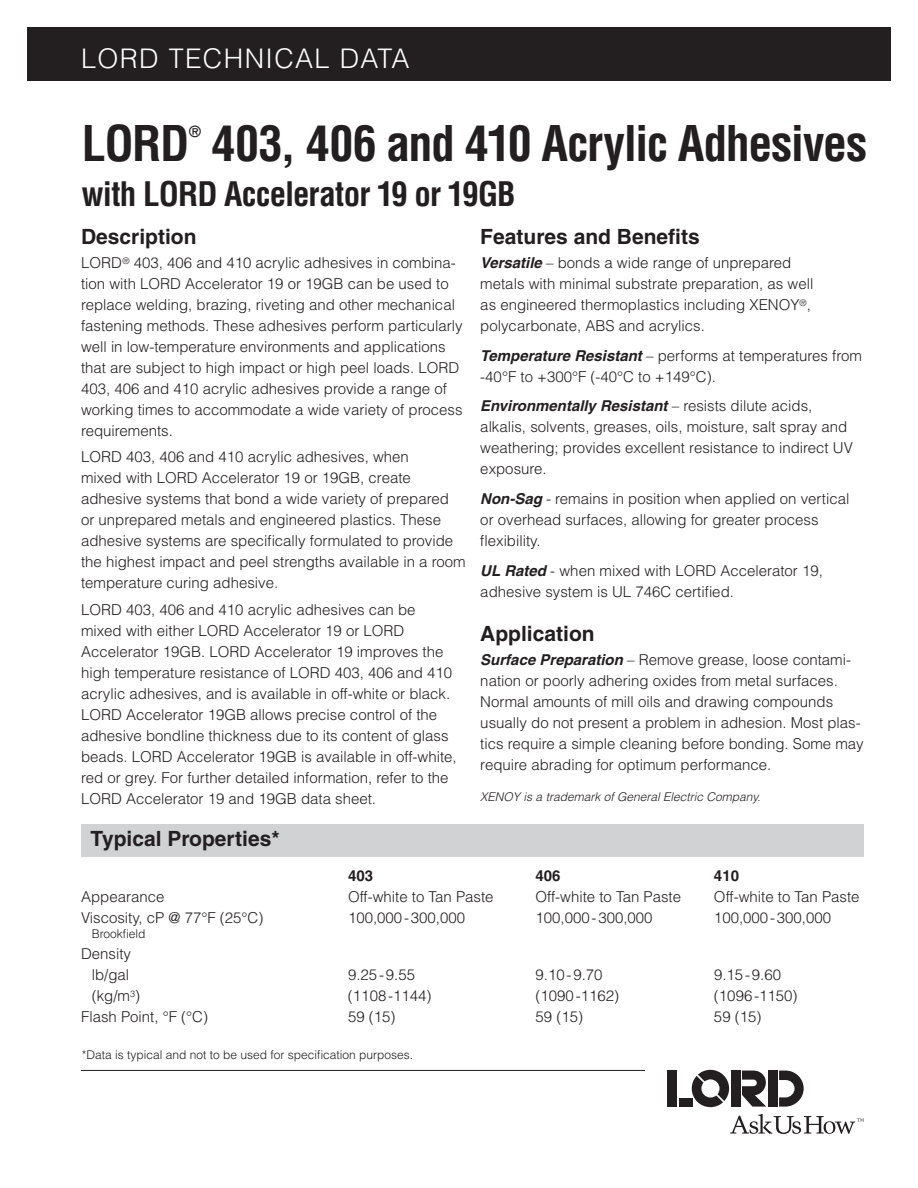
<style>
.page{position:relative;width:918px;height:1188px;background:#fff}
.page>*{position:absolute;margin:0;border:0;box-sizing:border-box;transform-origin:0 0}
.Headline{font:700 condensed 48px "Helvetica";letter-spacing:-.025em;color:#231f20}
.Subheadline{font:700 condensed 33px "Helvetica";letter-spacing:-.025em;color:#231f20}
.t1{font:300 27px "Helvetica";letter-spacing:.05em;color:#fff}
.Paragraph_Headline{font:700 21px "Helvetica";color:#231f20}
.Body_Copy{font:300 15px/21px "Helvetica";color:#231f20}
.Typical_Properties_T{font:300 15px "Helvetica";color:#231f20}
.Typical_Properties_T-2{font:700 15px "Helvetica";color:#231f20}
.Headline-2{font:700 condensed 15px "Helvetica";color:#231f20}
.Typical_Properties_T-3{font:300 12px "Helvetica";color:#231f20}
.Body_Copy_-_Trademar{font:italic 300 12px "Helvetica";color:#231f20}
.s1{font-weight:700;font-style:italic}
</style>
<div class="page">
<hr style="left:81px;top:1070px;width:564px;height:1px;background:#231f20">
<svg style="left:692px;top:1070px;width:37px;height:37px"></svg>
<div style="left:668px;top:1071px;width:9px;height:36px;background:#231f20"></div>
<div style="left:731px;top:1071px;width:9px;height:36px;background:#231f20"></div>
<div style="left:768px;top:1071px;width:9px;height:36px;background:#231f20"></div>
<svg style="left:742px;top:1071px;width:24px;height:36px"></svg>
<div style="left:679px;top:1098px;width:13px;height:9px;background:#231f20"></div>
<svg style="left:779px;top:1071px;width:25px;height:36px"></svg>
<svg style="left:730px;top:1114px;width:134px;height:20px"></svg>
<div style="left:27px;top:27px;width:864px;height:54px;background:#231f20"></div>
<div style="left:81px;top:824px;width:783px;height:33px;background:#d1d2d4"></div>
<h3 class="t1" style="left:82px;top:41px;width:330px">LORD TECHNICAL DATA</h3>
<p class="Headline" style="left:82px;top:115px;width:109px">LORD</p>
<p class="Headline-2" style="left:189px;top:122px;width:14px">®</p>
<p class="Headline" style="left:212px;top:115px;width:657px">403, 406 and 410 Acrylic Adhesives</p>
<p class="Subheadline" style="left:82px;top:174px;width:435px">with LORD Accelerator 19 or 19GB</p>
<p class="Paragraph_Headline" style="left:480px;top:224px;width:221px">Features and Benefits</p>
<p class="Body_Copy" style="left:480px;top:252px;width:335px"><span class="s1">Versatile</span> – bonds a wide range of unprepared metals with minimal substrate preparation, as well as engineered thermoplastics including XENOY<sup>®</sup>, polycarbonate, ABS and acrylics.</p>
<p class="Body_Copy" style="left:480px;top:344px;width:383px"><span class="s1">Temperature Resistant</span> – performs at temperatures from -40°F to +300°F (-40°C to +149°C).</p>
<p class="Body_Copy" style="left:480px;top:395px;width:374px"><span class="s1">Environmentally Resistant</span> – resists dilute acids, alkalis, solvents, greases, oils, moisture, salt spray and weathering; provides excellent resistance to indirect UV exposure.</p>
<p class="Body_Copy" style="left:480px;top:488px;width:371px"><span class="s1">Non-Sag</span> - remains in position when applied on vertical or overhead surfaces, allowing for greater process flexibility.</p>
<p class="Body_Copy" style="left:480px;top:559px;width:344px"><span class="s1">UL Rated</span> - when mixed with LORD Accelerator 19, adhesive system is UL 746C certified.</p>
<p class="Paragraph_Headline" style="left:480px;top:621px;width:116px">Application</p>
<p class="Body_Copy" style="left:480px;top:649px;width:385px"><span class="s1">Surface Preparation</span> – Remove grease, loose contami&shy;nation or poorly adhering oxides from metal surfaces.<br>Normal amounts of mill oils and drawing compounds usually do not present a problem in adhesion. Most plas&shy;tics require a simple cleaning before bonding. Some may require abrading for optimum performance.</p>
<p class="Paragraph_Headline" style="left:81px;top:224px;width:117px">Description</p>
<p class="Body_Copy" style="left:81px;top:252px;width:383px">LORD<sup>®</sup> 403, 406 and 410 acrylic adhesives in combina&shy;tion with LORD Accelerator 19 or 19GB can be used to replace welding, brazing, riveting and other mechanical fastening methods. These adhesives perform particularly well in low-temperature environments and applications that are subject to high impact or high peel loads. LORD 403, 406 and 410 acrylic adhesives provide a range of working times to accommodate a wide variety of process requirements.</p>
<p class="Body_Copy" style="left:81px;top:446px;width:386px">LORD 403, 406 and 410 acrylic adhesives, when<br>mixed with LORD Accelerator 19 or 19GB, create adhesive systems that bond a wide variety of prepared or unprepared metals and engineered plastics. These adhesive systems are specifically formulated to provide the highest impact and peel strengths available in a room temperature curing adhesive.</p>
<p class="Body_Copy" style="left:81px;top:599px;width:377px">LORD 403, 406 and 410 acrylic adhesives can be mixed with either LORD Accelerator 19 or LORD Accelerator 19GB. LORD Accelerator 19 improves the high temperature resistance of LORD 403, 406 and 410 acrylic adhesives, and is available in off-white or black.<br>LORD Accelerator 19GB allows precise control of the adhesive bondline thickness due to its content of glass beads. LORD Accelerator 19GB is available in off-white, red or grey. For further detailed information, refer to the LORD Accelerator 19 and 19GB data sheet.</p>
<p class="Body_Copy_-_Trademar" style="left:480px;top:789px;width:282px">XENOY is a trademark of General Electric Company.</p>
<p class="Paragraph_Headline" style="left:91px;top:826px;width:190px">Typical Properties*</p>
<p class="Typical_Properties_T-2" style="left:348px;top:867px;width:27px">403</p>
<p class="Typical_Properties_T-2" style="left:536px;top:867px;width:27px">406</p>
<p class="Typical_Properties_T-2" style="left:714px;top:867px;width:27px">410</p>
<p class="Typical_Properties_T" style="left:81px;top:888px;width:85px">Appearance</p>
<p class="Typical_Properties_T" style="left:348px;top:888px;width:147px">Off-white to Tan Paste</p>
<p class="Typical_Properties_T" style="left:536px;top:888px;width:147px">Off-white to Tan Paste</p>
<p class="Typical_Properties_T" style="left:714px;top:888px;width:147px">Off-white to Tan Paste</p>
<p class="Typical_Properties_T" style="left:81px;top:909px;width:184px">Viscosity, cP @ 77°F (25°C)</p>
<p class="Typical_Properties_T" style="left:348px;top:909px;width:119px">100,000-300,000</p>
<p class="Typical_Properties_T" style="left:536px;top:909px;width:119px">100,000-300,000</p>
<p class="Typical_Properties_T" style="left:714px;top:909px;width:119px">100,000-300,000</p>
<p class="Typical_Properties_T-3" style="left:92px;top:927px;width:55px">Brookfield</p>
<p class="Typical_Properties_T" style="left:81px;top:945px;width:52px">Density</p>
<p class="Typical_Properties_T" style="left:92px;top:966px;width:39px">lb/gal</p>
<p class="Typical_Properties_T" style="left:348px;top:966px;width:69px">9.25-9.55</p>
<p class="Typical_Properties_T" style="left:536px;top:966px;width:69px">9.10-9.70</p>
<p class="Typical_Properties_T" style="left:714px;top:966px;width:69px">9.15-9.60</p>
<p class="Typical_Properties_T" style="left:92px;top:987px;width:50px">(kg/m<sup>3</sup>)</p>
<p class="Typical_Properties_T" style="left:348px;top:987px;width:85px">(1108-1144)</p>
<p class="Typical_Properties_T" style="left:535px;top:987px;width:85px">(1090-1162)</p>
<p class="Typical_Properties_T" style="left:714px;top:987px;width:85px">(1096-1150)</p>
<p class="Typical_Properties_T" style="left:81px;top:1008px;width:129px">Flash Point, °F (°C)</p>
<p class="Typical_Properties_T" style="left:348px;top:1008px;width:49px">59 (15)</p>
<p class="Typical_Properties_T" style="left:536px;top:1008px;width:49px">59 (15)</p>
<p class="Typical_Properties_T" style="left:714px;top:1008px;width:49px">59 (15)</p>
<p class="Typical_Properties_T-3" style="left:82px;top:1047px;width:333px">*Data is typical and not to be used for specification purposes.</p>
</div>
